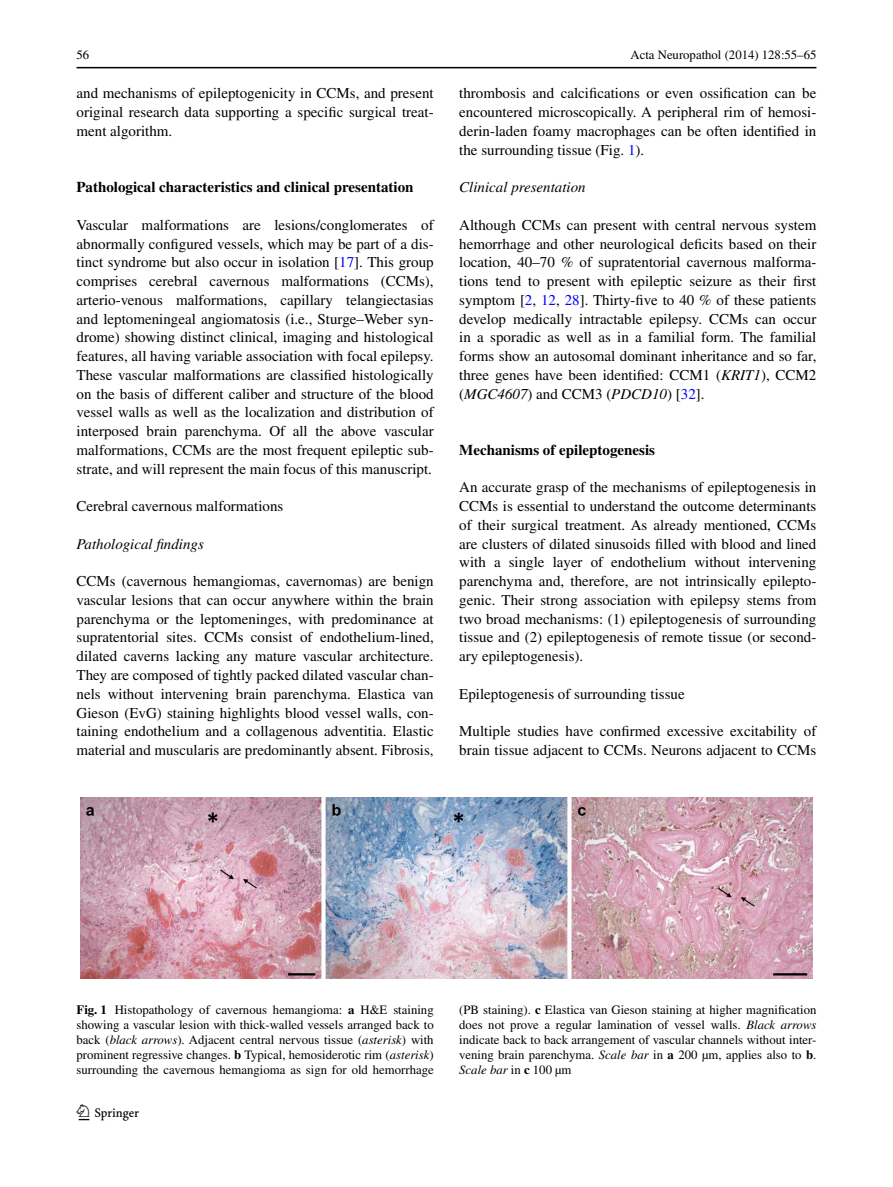
<style>
.page{position:relative;width:893px;height:1187px;background:#fff}
.page>*{position:absolute;margin:0;border:0;box-sizing:border-box;transform-origin:0 0}
.t1{font:22.5px "Springnew";color:#000}
.t2{font:15px/18.8px "Times";color:#000;text-align:justify}
.t3{font:700 15px "Times";color:#000}
.t4{font:italic 15px "Times";color:#000}
.t5{font:12.75px/15px "Times";color:#000;text-align:justify}
.s1{color:#00f}
.s2{font-style:italic}
.s3{font-weight:700}
</style>
<div class="page">
<hr style="left:77px;top:67px;width:739px;height:1px;background:#000">
<img style="left:81px;top:798px;width:731px;height:180px">
<p class="t5" style="left:77px;top:48px;width:14px">56</p>
<p class="t5" style="left:630px;top:48px;width:187px">Acta Neuropathol (2014) 128:55–65</p>
<p class="t2" style="left:77px;top:84px;width:359px">and mechanisms of epileptogenicity in CCMs, and present original research data supporting a specific surgical treat&shy;ment algorithm.</p>
<p class="t3" style="left:77px;top:178px;width:339px">Pathological characteristics and clinical presentation</p>
<p class="t2" style="left:77px;top:215px;width:359px">Vascular malformations are lesions/conglomerates of abnormally configured vessels, which may be part of a dis&shy;tinct syndrome but also occur in isolation [<span class="s1">17</span>]. This group comprises cerebral cavernous malformations (CCMs), arterio-venous malformations, capillary telangiectasias and leptomeningeal angiomatosis (i.e., Sturge–Weber syn&shy;drome) showing distinct clinical, imaging and histological features, all having variable association with focal epilepsy.<br>These vascular malformations are classified histologically on the basis of different caliber and structure of the blood vessel walls as well as the localization and distribution of interposed brain parenchyma. Of all the above vascular malformations, CCMs are the most frequent epileptic sub&shy;strate, and will represent the main focus of this manuscript.</p>
<p class="t2" style="left:77px;top:496px;width:208px">Cerebral cavernous malformations</p>
<p class="t4" style="left:77px;top:535px;width:129px">Pathological findings</p>
<p class="t2" style="left:77px;top:571px;width:359px">CCMs (cavernous hemangiomas, cavernomas) are benign vascular lesions that can occur anywhere within the brain parenchyma or the leptomeninges, with predominance at supratentorial sites. CCMs consist of endothelium-lined, dilated caverns lacking any mature vascular architecture.<br>They are composed of tightly packed dilated vascular chan&shy;nels without intervening brain parenchyma. Elastica van Gieson (EvG) staining highlights blood vessel walls, con&shy;taining endothelium and a collagenous adventitia. Elastic material and muscularis are predominantly absent. Fibrosis,</p>
<p class="t2" style="left:459px;top:84px;width:359px">thrombosis and calcifications or even ossification can be encountered microscopically. A peripheral rim of hemosi&shy;derin-laden foamy macrophages can be often identified in the surrounding tissue (Fig. <span class="s1">1</span>).</p>
<p class="t4" style="left:459px;top:179px;width:128px">Clinical presentation</p>
<p class="t2" style="left:459px;top:215px;width:359px">Although CCMs can present with central nervous system hemorrhage and other neurological deficits based on their location, 40–70 % of supratentorial cavernous malforma&shy;tions tend to present with epileptic seizure as their first symptom [<span class="s1">2</span>, <span class="s1">12</span>, <span class="s1">28</span>]. Thirty-five to 40 % of these patients develop medically intractable epilepsy. CCMs can occur in a sporadic as well as in a familial form. The familial forms show an autosomal dominant inheritance and so far, three genes have been identified: CCM1 (<span class="s2">KRIT1</span>), CCM2 (<span class="s2">MGC4607</span>) and CCM3 (<span class="s2">PDCD10</span>) [<span class="s1">32</span>].</p>
<p class="t3" style="left:459px;top:441px;width:197px">Mechanisms of epileptogenesis</p>
<p class="t2" style="left:459px;top:478px;width:359px">An accurate grasp of the mechanisms of epileptogenesis in CCMs is essential to understand the outcome determinants of their surgical treatment. As already mentioned, CCMs are clusters of dilated sinusoids filled with blood and lined with a single layer of endothelium without intervening parenchyma and, therefore, are not intrinsically epilepto&shy;genic. Their strong association with epilepsy stems from two broad mechanisms: (1) epileptogenesis of surrounding tissue and (2) epileptogenesis of remote tissue (or second&shy;ary epileptogenesis).</p>
<p class="t2" style="left:459px;top:684px;width:227px">Epileptogenesis of surrounding tissue</p>
<p class="t2" style="left:459px;top:721px;width:359px">Multiple studies have confirmed excessive excitability of brain tissue adjacent to CCMs. Neurons adjacent to CCMs</p>
<p class="t5" style="left:77px;top:1002px;width:359px"><span class="s3">Fig. 1</span> Histopathology of cavernous hemangioma: <span class="s3">a</span> H&amp;E staining showing a vascular lesion with thick-walled vessels arranged back to back (<span class="s2">black arrows</span>). Adjacent central nervous tissue (<span class="s2">asterisk</span>) with prominent regressive changes. <span class="s3">b</span> Typical, hemosiderotic rim (<span class="s2">asterisk</span>) surrounding the cavernous hemangioma as sign for old hemorrhage</p>
<p class="t5" style="left:459px;top:1002px;width:359px">(PB staining). <span class="s3">c</span> Elastica van Gieson staining at higher magnification does not prove a regular lamination of vessel walls. <span class="s2">Black arrows </span>indicate back to back arrangement of vascular channels without inter&shy;vening brain parenchyma. <span class="s2">Scale bar</span> in <span class="s3">a</span> 200 µm, applies also to <span class="s3">b</span>.<br><span class="s2">Scale bar</span> in <span class="s3">c</span> 100 µm</p>
<h1 class="t1" style="left:79px;top:1104px;width:62px">1 3</h1>
</div>
